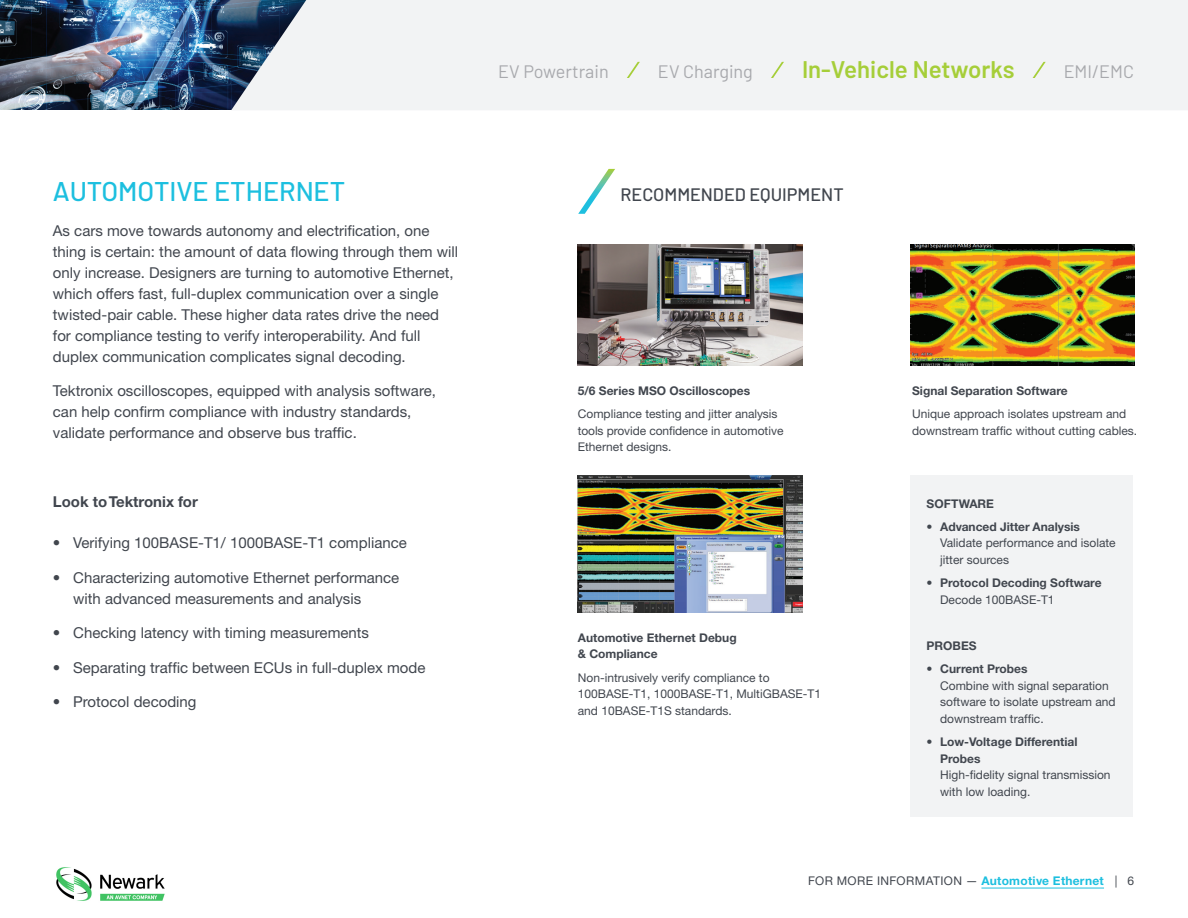
<style>
.page{position:relative;width:1188px;height:918px;background:#fff}
.page>*{position:absolute;margin:0;border:0;box-sizing:border-box;transform-origin:0 0}
.t1{font:500 27px "Barlow";color:#1cbfdf}
.t2{font:600 24px "Barlow";color:#a6ce39}
.t3{font:18px "Barlow";color:#a8a9ad}
.t4{font:500 18px "Barlow";color:#41464e}
.t5{font:15px/21px "Helvetica Neue";color:#41464e}
.t6{font:700 15px "Helvetica Neue CE";color:#41464e}
.t7{font:12px/16.5px "Helvetica Neue";color:#41464e}
.t8{font:700 12px/16.5px "Helvetica Neue CE";color:#41464e}
.t9{font:12px "Helvetica Neue";letter-spacing:.035em;color:#41464e}
.s1{font-family:"Helvetica Neue CE";font-weight:700;color:#1cbfdf}
</style>
<div class="page">
<img style="left:56px;top:867px;width:109px;height:34px">
<hr style="left:981px;top:888px;width:123px;height:1px;background:#1cbfdf">
<div style="left:910px;top:475px;width:222px;height:341px;background:#f2f3f4"></div>
<img style="left:0;top:0;width:231px;height:109px">
<div style="left:231px;top:0;width:957px;height:110px;background:#f2f3f4"></div>
<svg style="left:578px;top:169px;width:37px;height:45px"></svg>
<img style="left:911px;top:244px;width:223px;height:121px">
<img style="left:578px;top:244px;width:224px;height:121px">
<img style="left:578px;top:475px;width:224px;height:137px">
<svg style="left:627px;top:62px;width:13px;height:16px"></svg>
<svg style="left:771px;top:62px;width:13px;height:16px"></svg>
<svg style="left:1033px;top:62px;width:13px;height:16px"></svg>
<h1 class="t1" style="left:53px;top:172px;width:294px">AUTOMOTIVE ETHERNET</h1>
<p class="t5" style="left:53px;top:219px;width:407px">As cars move towards autonomy and electrification, one thing is certain: the amount of data flowing through them will only increase. Designers are turning to automotive Ethernet, which offers fast, full-duplex communication over a single twisted-pair cable. These higher data rates drive the need for compliance testing to verify interoperability. And full duplex communication complicates signal decoding.</p>
<p class="t5" style="left:53px;top:380px;width:385px">Tektronix oscilloscopes, equipped with analysis software, can help confirm compliance with industry standards, validate performance and observe bus traffic.</p>
<p class="t6" style="left:53px;top:492px;width:147px">Look to Tektronix for</p>
<p class="t5" style="left:53px;top:532px;width:355px">• Verifying 100BASE-T1/ 1000BASE-T1 compliance</p>
<p class="t5" style="left:73px;top:567px;width:328px;text-indent:-20px">• Characterizing automotive Ethernet performance with advanced measurements and analysis</p>
<p class="t5" style="left:53px;top:622px;width:318px">• Checking latency with timing measurements</p>
<p class="t5" style="left:53px;top:657px;width:374px">• Separating traffic between ECUs in full-duplex mode</p>
<p class="t5" style="left:53px;top:691px;width:145px">• Protocol decoding</p>
<p class="t3" style="left:498px;top:58px;width:112px">EV Powertrain</p>
<p class="t3" style="left:658px;top:58px;width:97px">EV Charging</p>
<h2 class="t2" style="left:802px;top:52px;width:214px">In-Vehicle Networks</h2>
<p class="t3" style="left:1064px;top:58px;width:72px">EMI/EMC</p>
<p class="t4" style="left:621px;top:181px;width:225px">RECOMMENDED EQUIPMENT</p>
<p class="t8" style="left:578px;top:383px;width:174px">5/6 Series MSO Oscilloscopes</p>
<p class="t7" style="left:578px;top:406px;width:207px">Compliance testing and jitter analysis tools provide confidence in automotive<br>Ethernet designs.</p>
<p class="t8" style="left:578px;top:630px;width:160px">Automotive Ethernet Debug &amp; Compliance</p>
<p class="t7" style="left:578px;top:669px;width:245px">Non-intrusively verify compliance to<br>100BASE-T1, 1000BASE-T1, MultiGBASE-T1 and 10BASE-T1S standards.</p>
<p class="t8" style="left:912px;top:383px;width:157px">Signal Separation Software</p>
<p class="t7" style="left:912px;top:406px;width:227px">Unique approach isolates upstream and downstream traffic without cutting cables.</p>
<p class="t8" style="left:927px;top:495px;width:69px">SOFTWARE</p>
<p class="t8" style="left:927px;top:518px;width:155px">• Advanced Jitter Analysis</p>
<p class="t7" style="left:940px;top:535px;width:177px">Validate performance and isolate jitter sources</p>
<p class="t8" style="left:927px;top:575px;width:176px">• Protocol Decoding Software</p>
<p class="t7" style="left:940px;top:591px;width:116px">Decode 100BASE-T1</p>
<p class="t8" style="left:927px;top:638px;width:52px">PROBES</p>
<p class="t8" style="left:927px;top:661px;width:102px">• Current Probes</p>
<p class="t7" style="left:940px;top:677px;width:177px">Combine with signal separation software to isolate upstream and downstream traffic.</p>
<p class="t8" style="left:940px;top:734px;width:139px;text-indent:-14px">• Low-Voltage Differential<br>Probes</p>
<p class="t7" style="left:940px;top:766px;width:172px">High-fidelity signal transmission with low loading.</p>
<p class="t9" style="left:808px;top:874px;width:328px">FOR MORE INFORMATION — <span class="s1">Automotive Ethernet</span> | 6</p>
</div>
